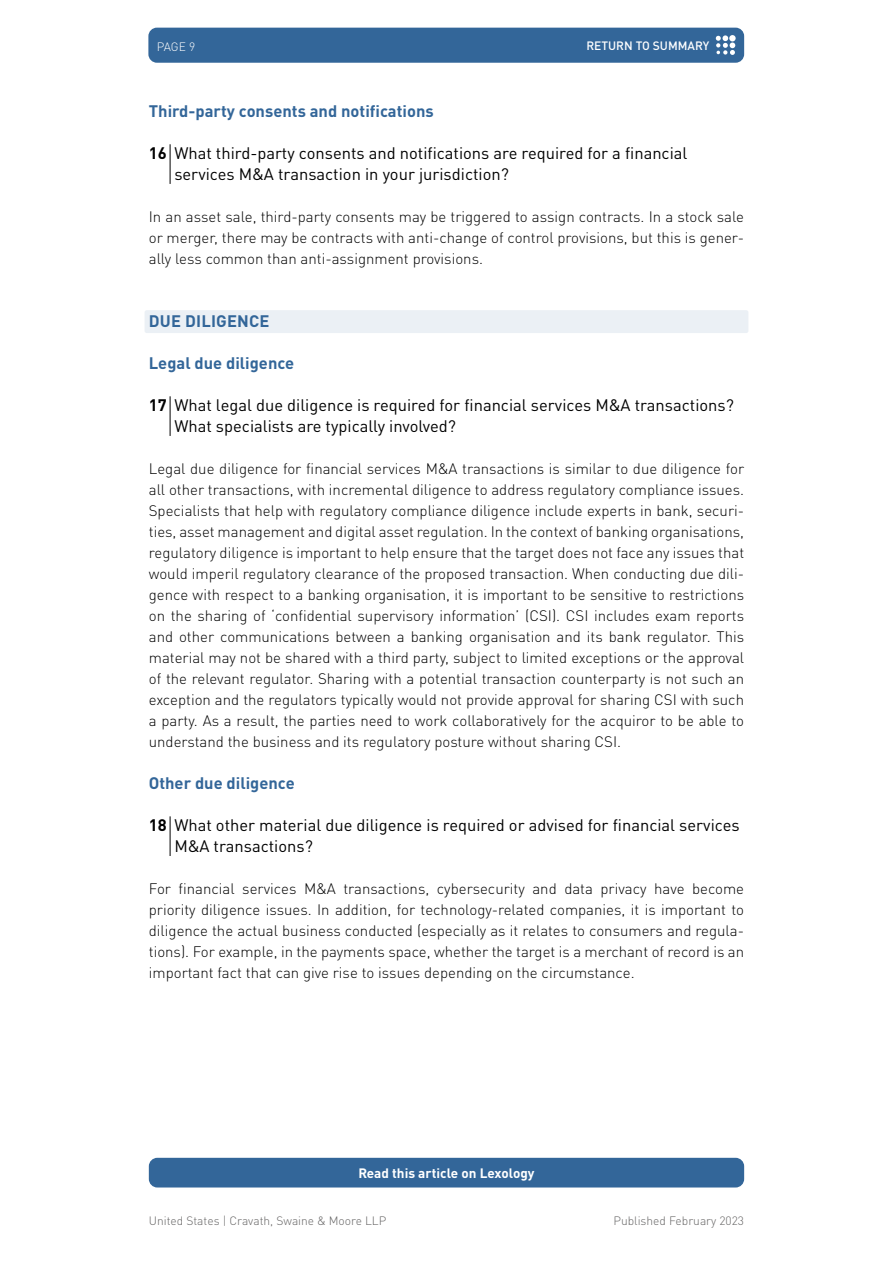
<style>
.page{position:relative;width:893px;height:1263px;background:#fff}
.page>*{position:absolute;margin:0;border:0;box-sizing:border-box;transform-origin:0 0}
.Q_text{font:16.5px/21px "DIN Pro";color:#000}
.Q_header{font:700 16.5px "DIN Pro";color:#369}
.Q_category_mono{font:700 16.5px "DIN Pro";letter-spacing:.01em;color:#369}
.First_para{font:300 15px/21px "DIN Pro";color:#000;text-align:justify}
.t1{font:700 13.5px "DIN Pro";color:#fff}
.t2{font:300 12px "DIN Pro";color:#646363}
.t3{font:500 12px "DIN Pro";color:#fff}
.t4{font:300 12px "DIN Pro";color:#fff}
.s1{font-weight:700}
</style>
<div class="page">
<div style="left:148px;top:28px;width:596px;height:35px;background:#369;border-radius:9px"></div>
<svg style="left:716px;top:35px;width:19px;height:20px"></svg>
<div style="left:149px;top:1158px;width:595px;height:29px;background:#369;border-radius:9px"></div>
<hr style="left:170px;top:144px;width:1px;height:40px;background:#000">
<div style="left:145px;top:310px;width:603px;height:23px;background:#ebf0f5;border-radius:2px"></div>
<hr style="left:170px;top:396px;width:1px;height:40px;background:#000">
<hr style="left:170px;top:816px;width:1px;height:40px;background:#000">
<p class="t4" style="left:157px;top:37px;width:40px">PAGE 9</p>
<p class="t3" style="left:586px;top:37px;width:124px">RETURN TO SUMMARY</p>
<p class="Q_header" style="left:149px;top:98px;width:286px">Third-party consents and notifications</p>
<p class="Q_text" style="left:174px;top:141px;width:515px;text-indent:-26px"><span class="s1">16</span> What third-party consents and notifications are required for a financial services M&amp;A transaction in your jurisdiction?</p>
<p class="First_para" style="left:149px;top:205px;width:597px">In an asset sale, third-party consents may be triggered to assign contracts. In a stock sale or merger, there may be contracts with anti-change of control provisions, but this is gener&shy;ally less common than anti-assignment provisions.</p>
<p class="Q_category_mono" style="left:149px;top:308px;width:122px">DUE DILIGENCE</p>
<p class="Q_header" style="left:149px;top:350px;width:147px">Legal due diligence</p>
<p class="Q_text" style="left:174px;top:393px;width:561px;text-indent:-26px"><span class="s1">17</span> What legal due diligence is required for financial services M&amp;A transactions?<br>What specialists are typically involved?</p>
<p class="First_para" style="left:149px;top:457px;width:597px">Legal due diligence for financial services M&amp;A transactions is similar to due diligence for all other transactions, with incremental diligence to address regulatory compliance issues.<br>Specialists that help with regulatory compliance diligence include experts in bank, securi&shy;ties, asset management and digital asset regulation. In the context of banking organisations, regulatory diligence is important to help ensure that the target does not face any issues that would imperil regulatory clearance of the proposed transaction. When conducting due dili&shy;gence with respect to a banking organisation, it is important to be sensitive to restrictions on the sharing of ‘confidential supervisory information’ (CSI). CSI includes exam reports and other communications between a banking organisation and its bank regulator. This material may not be shared with a third party, subject to limited exceptions or the approval of the relevant regulator. Sharing with a potential transaction counterparty is not such an exception and the regulators typically would not provide approval for sharing CSI with such a party. As a result, the parties need to work collaboratively for the acquiror to be able to understand the business and its regulatory posture without sharing CSI.</p>
<p class="Q_header" style="left:149px;top:770px;width:147px">Other due diligence</p>
<p class="Q_text" style="left:174px;top:813px;width:567px;text-indent:-26px"><span class="s1">18</span> What other material due diligence is required or advised for financial services<br>M&amp;A transactions?</p>
<p class="First_para" style="left:149px;top:877px;width:597px">For financial services M&amp;A transactions, cybersecurity and data privacy have become priority diligence issues. In addition, for technology-related companies, it is important to diligence the actual business conducted (especially as it relates to consumers and regula&shy;tions). For example, in the payments space, whether the target is a merchant of record is an important fact that can give rise to issues depending on the circumstance.</p>
<p class="t1" style="left:358px;top:1162px;width:178px">Read this article on Lexology</p>
<p class="t2" style="left:149px;top:1211px;width:239px">United States | Cravath, Swaine &amp; Moore LLP</p>
<p class="t2" style="left:613px;top:1211px;width:132px">Published February 2023</p>
</div>
